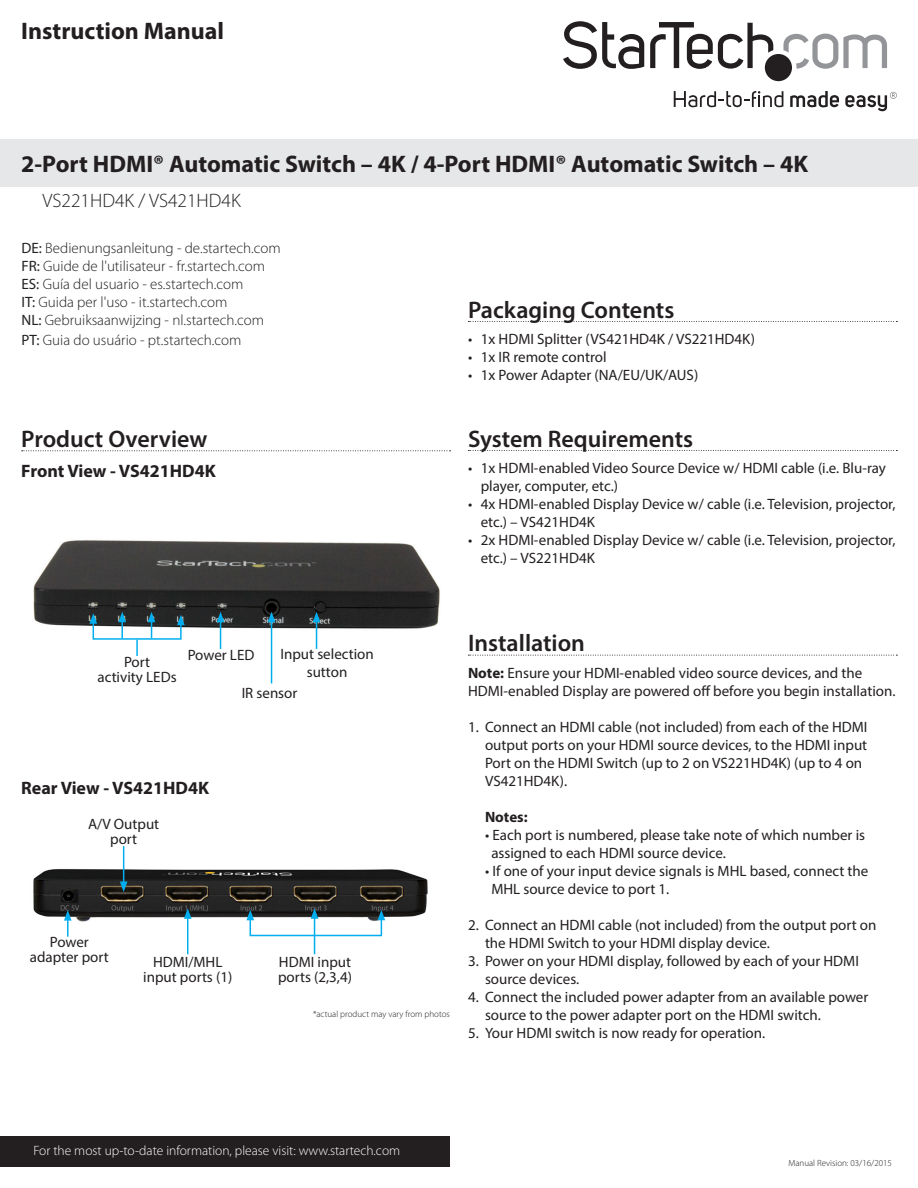
<style>
.page{position:relative;width:918px;height:1188px;background:#fff}
.page>*{position:absolute;margin:0;border:0;box-sizing:border-box;transform-origin:0 0}
.Title_Description{font:700 24px "Myriad Pro";color:#231f20}
.t1{font:600 24px "Myriad Pro";color:#231f20}
.Title_SKU{font:300 19.5px "Myriad Pro";color:#231f20}
.t2{font:700 18px "Myriad Pro";color:#231f20}
.Text{font:15px/18px "Myriad Pro";color:#231f20}
.t3{font:300 15px/18px "Myriad Pro";color:#231f20}
.t4{font:700 15px "Myriad Pro";color:#231f20}
.t5{font:300 13.5px "Myriad Pro";color:#fff}
.Text-2{font:300 9px "Myriad Pro";color:#231f20}
.s1{font-weight:400}
.s2{font-weight:700}
</style>
<div class="page">
<svg style="left:783px;top:34px;width:104px;height:35px"></svg>
<svg style="left:845px;top:92px;width:52px;height:19px"></svg>
<svg style="left:790px;top:91px;width:49px;height:17px"></svg>
<svg style="left:674px;top:91px;width:109px;height:16px"></svg>
<svg style="left:563px;top:21px;width:81px;height:48px"></svg>
<svg style="left:650px;top:22px;width:123px;height:47px"></svg>
<div style="left:765px;top:54px;width:27px;height:27px;background:#231f20;border-radius:50%"></div>
<div style="left:0;top:140px;width:918px;height:47px;background:#e6e7e9"></div>
<div style="left:0;top:1136px;width:450px;height:30px;background:#231f20"></div>
<img style="left:33px;top:846px;width:395px;height:109px">
<img style="left:33px;top:540px;width:407px;height:105px">
<svg style="left:468px;top:321px;width:429px;height:1px"></svg>
<svg style="left:468px;top:450px;width:429px;height:1px"></svg>
<svg style="left:468px;top:655px;width:429px;height:1px"></svg>
<svg style="left:22px;top:450px;width:429px;height:1px"></svg>
<svg style="left:89px;top:612px;width:96px;height:44px"></svg>
<svg style="left:217px;top:612px;width:7px;height:37px"></svg>
<svg style="left:313px;top:612px;width:7px;height:37px"></svg>
<svg style="left:64px;top:910px;width:8px;height:27px"></svg>
<div style="left:250px;top:917px;width:132px;height:19px;border:2px solid #00aeef"></div>
<svg style="left:246px;top:910px;width:8px;height:10px"></svg>
<svg style="left:378px;top:910px;width:7px;height:10px"></svg>
<hr style="left:187px;top:916px;width:1px;height:38px;background:#00aeef">
<svg style="left:184px;top:908px;width:8px;height:11px"></svg>
<hr style="left:314px;top:916px;width:1px;height:38px;background:#00aeef">
<svg style="left:311px;top:908px;width:7px;height:11px"></svg>
<hr style="left:123px;top:846px;width:1px;height:38px;background:#00aeef">
<svg style="left:120px;top:882px;width:7px;height:10px"></svg>
<hr style="left:271px;top:620px;width:1px;height:63px;background:#00aeef">
<svg style="left:268px;top:612px;width:7px;height:10px"></svg>
<h1 class="Title_Description" style="left:21px;top:16px;width:204px">Instruction Manual</h1>
<p class="Title_Description" style="left:21px;top:148px;width:788px">2-Port HDMI® Automatic Switch – 4K / 4-Port HDMI® Automatic Switch – 4K</p>
<p class="Title_SKU" style="left:43px;top:189px;width:200px">VS221HD4K / VS421HD4K</p>
<p class="t3" style="left:22px;top:239px;width:261px"><span class="s1">DE:</span> Bedienungsanleitung - de.startech.com <span class="s1">FR:</span> Guide de l'utilisateur - fr.startech.com <span class="s1">ES:</span> Guía del usuario - es.startech.com<br><span class="s1">IT:</span> Guida per l'uso - it.startech.com<br><span class="s1">NL:</span> Gebruiksaanwijzing - nl.startech.com</p>
<p class="t3" style="left:22px;top:331px;width:221px"><span class="s1">PT:</span> Guia do usuário - pt.startech.com</p>
<h1 class="t1" style="left:21px;top:424px;width:188px">Product Overview</h1>
<h2 class="t2" style="left:21px;top:459px;width:196px">Front View - VS421HD4K</h2>
<h1 class="t1" style="left:468px;top:294px;width:208px">Packaging Contents</h1>
<p class="Text" style="left:468px;top:330px;width:289px">• 1x HDMI Splitter (VS421HD4K / VS221HD4K)</p>
<p class="Text" style="left:468px;top:348px;width:140px">• 1x IR remote control</p>
<p class="Text" style="left:468px;top:366px;width:232px">• 1x Power Adapter (NA/EU/UK/AUS)</p>
<h1 class="t1" style="left:468px;top:423px;width:227px">System Requirements</h1>
<p class="Text" style="left:481px;top:459px;width:407px;text-indent:-13px">• 1x HDMI-enabled Video Source Device w/ HDMI cable (i.e. Blu-ray player, computer, etc.)</p>
<p class="Text" style="left:481px;top:495px;width:416px;text-indent:-13px">• 4x HDMI-enabled Display Device w/ cable (i.e. Television, projector, etc.) – VS421HD4K</p>
<p class="Text" style="left:481px;top:531px;width:416px;text-indent:-13px">• 2x HDMI-enabled Display Device w/ cable (i.e. Television, projector, etc.) – VS221HD4K</p>
<p class="Text" style="left:98px;top:654px;width:81px;line-height:15px;text-align:center">Port<br>activity LEDs</p>
<p class="Text" style="left:188px;top:646px;width:68px">Power LED</p>
<p class="Text" style="left:280px;top:645px;width:95px;text-align:center">Input selection sutton</p>
<p class="Text" style="left:242px;top:684px;width:57px">IR sensor</p>
<h2 class="t2" style="left:21px;top:776px;width:189px">Rear View - VS421HD4K</h2>
<p class="Text" style="left:88px;top:816px;width:73px;line-height:15px;text-align:center">A/V Output port</p>
<p class="Text" style="left:30px;top:934px;width:80px;line-height:15px;text-align:center">Power adapter port</p>
<p class="Text" style="left:143px;top:954px;width:91px;line-height:15px;text-align:center">HDMI/MHL input ports (1)</p>
<p class="Text" style="left:278px;top:954px;width:75px;line-height:15px">HDMI input ports (2,3,4)</p>
<p class="Text-2" style="left:313px;top:1009px;width:138px">*actual product may vary from photos</p>
<h1 class="t1" style="left:468px;top:628px;width:119px">Installation</h1>
<p class="Text" style="left:468px;top:663px;width:429px"><span class="s2">Note:</span> Ensure your HDMI-enabled video source devices, and the<br>HDMI-enabled Display are powered off before you begin installation.</p>
<p class="Text" style="left:485px;top:717px;width:384px;text-indent:-17px">1. Connect an HDMI cable (not included) from each of the HDMI output ports on your HDMI source devices, to the HDMI input Port on the HDMI Switch (up to 2 on VS221HD4K) (up to 4 on VS421HD4K).</p>
<p class="t4" style="left:485px;top:807px;width:44px">Notes:</p>
<p class="Text" style="left:491px;top:825px;width:375px;text-indent:-6px">• Each port is numbered, please take note of which number is assigned to each HDMI source device.</p>
<p class="Text" style="left:491px;top:861px;width:379px;text-indent:-6px">• If one of your input device signals is MHL based, connect the<br>MHL source device to port 1.</p>
<p class="Text" style="left:485px;top:915px;width:393px;text-indent:-17px">2. Connect an HDMI cable (not included) from the output port on the HDMI Switch to your HDMI display device.</p>
<p class="Text" style="left:485px;top:951px;width:375px;text-indent:-17px">3. Power on your HDMI display, followed by each of your HDMI source devices.</p>
<p class="Text" style="left:485px;top:987px;width:385px;text-indent:-17px">4. Connect the included power adapter from an available power source to the power adapter port on the HDMI switch.</p>
<p class="Text" style="left:468px;top:1023px;width:299px">5. Your HDMI switch is now ready for operation.</p>
<p class="t5" style="left:34px;top:1142px;width:368px">For the most up-to-date information, please visit: www.startech.com</p>
<p class="Text-2" style="left:788px;top:1157px;width:105px">Manual Revision: 03/16/2015</p>
</div>
